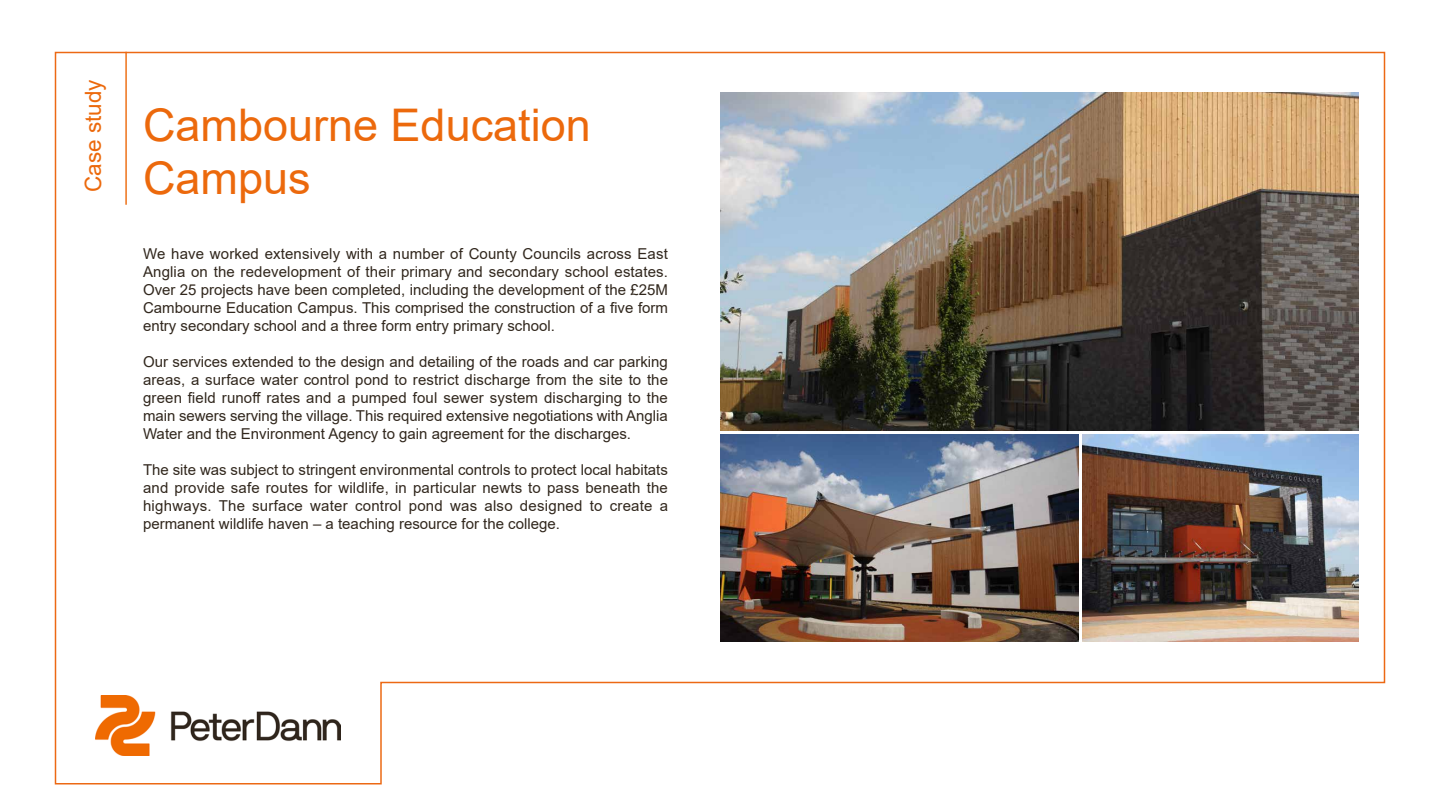
<style>
.page{position:relative;width:1440px;height:810px;background:#fff}
.page>*{position:absolute;margin:0;border:0;box-sizing:border-box;transform-origin:0 0}
.t1{font:45px "Arial";color:#ec690c}
.t2{font:22.5px "Arial";color:#ec690c}
.t3{font:15px/18px "Arial";color:#31271d;text-align:justify}
</style>
<div class="page">
<img style="left:54px;top:51px;width:1332px;height:734px">
<img style="left:96px;top:696px;width:245px;height:60px">
<h2 class="t2" style="left:78px;top:192px;width:114px;rotate:-90deg">Case study</h2>
<h1 class="t1" style="left:143px;top:94px;width:449px">Cambourne Education</h1>
<h1 class="t1" style="left:143px;top:147px;width:169px">Campus</h1>
<p class="t3" style="left:143px;top:245px;width:527px">We have worked extensively with a number of County Councils across East Anglia on the redevelopment of their primary and secondary school estates.<br>Over 25 projects have been completed, including the development of the £25M Cambourne Education Campus. This comprised the construction of a five form entry secondary school and a three form entry primary school.</p>
<p class="t3" style="left:143px;top:353px;width:527px">Our services extended to the design and detailing of the roads and car parking areas, a surface water control pond to restrict discharge from the site to the green field runoff rates and a pumped foul sewer system discharging to the main sewers serving the village. This required extensive negotiations with Anglia Water and the Environment Agency to gain agreement for the discharges.</p>
<p class="t3" style="left:143px;top:461px;width:527px">The site was subject to stringent environmental controls to protect local habitats and provide safe routes for wildlife, in particular newts to pass beneath the highways. The surface water control pond was also designed to create a permanent wildlife haven – a teaching resource for the college.</p>
</div>
